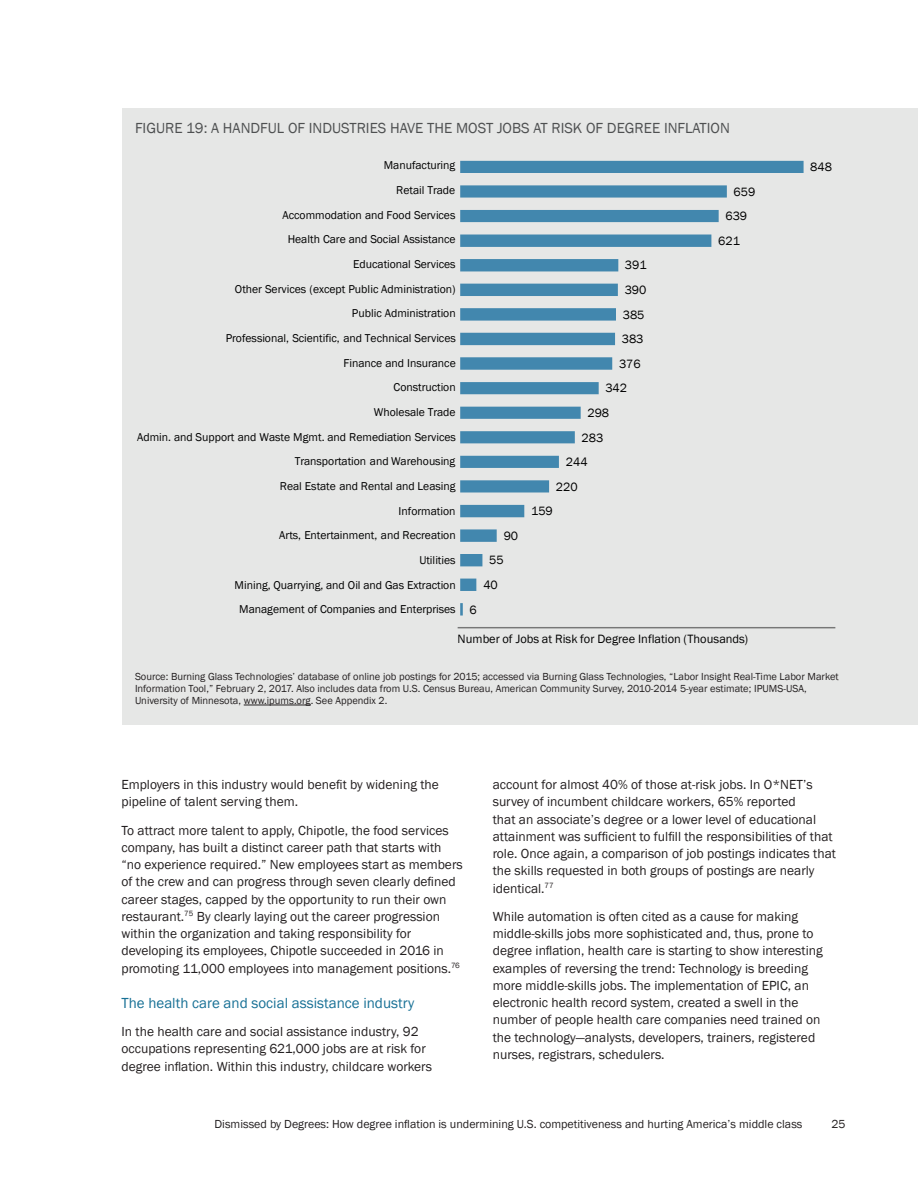
<style>
.page{position:relative;width:918px;height:1188px;background:#fff}
.page>*{position:absolute;margin:0;border:0;box-sizing:border-box;transform-origin:0 0}
.t1{font:15px "Franklin Gothic";color:#4e5051}
.t2{font:15px "Franklin Gothic";color:#177095}
.t3{font:13.5px/17.2px "Franklin Gothic";color:#231f20}
.t4{font:12.45px "Franklin Gothic";color:#000}
.t5{font:12px "Franklin Gothic";color:#231f20}
.t6{font:11.7px/24.6px "Franklin Gothic";letter-spacing:-.005em;color:#000;text-align:right}
.t7{font:10.5px/12px "Franklin Gothic";color:#231f20}
</style>
<div class="page">
<div style="left:122px;top:108px;width:796px;height:617px;background:#e6e7e6"></div>
<hr style="left:244px;top:705px;width:67px;height:1px;background:#231f20">
<svg style="left:460px;top:161px;width:344px;height:455px"></svg>
<hr style="left:458px;top:627px;width:377px;height:1px;background:#777">
<p class="t1" style="left:135px;top:118px;width:596px">FIGURE 19: A HANDFUL OF INDUSTRIES HAVE THE MOST JOBS AT RISK OF DEGREE INFLATION</p>
<p class="t6" style="left:384px;top:153px;width:73px">Manufacturing</p>
<p class="t4" style="left:810px;top:159px;width:23px">848</p>
<p class="t6" style="left:137px;top:178px;width:320px">Retail Trade<br>Accommodation and Food Services<br>Health Care and Social Assistance<br>Educational Services<br>Other Services (except Public Administration)<br>Public Administration<br>Professional, Scientific, and Technical Services<br>Finance and Insurance<br>Construction<br>Wholesale Trade<br>Admin. and Support and Waste Mgmt. and Remediation Services<br>Transportation and Warehousing<br>Real Estate and Rental and Leasing<br>Information<br>Arts, Entertainment, and Recreation<br>Utilities<br>Mining, Quarrying, and Oil and Gas Extraction<br>Management of Companies and Enterprises</p>
<p class="t4" style="left:458px;top:631px;width:292px">Number of Jobs at Risk for Degree Inflation (Thousands)</p>
<p class="t4" style="left:734px;top:184px;width:23px">659</p>
<p class="t4" style="left:725px;top:208px;width:23px">639</p>
<p class="t4" style="left:718px;top:233px;width:23px">621</p>
<p class="t4" style="left:625px;top:258px;width:23px">391</p>
<p class="t4" style="left:625px;top:282px;width:23px">390</p>
<p class="t4" style="left:623px;top:307px;width:23px">385</p>
<p class="t4" style="left:622px;top:331px;width:23px">383</p>
<p class="t4" style="left:619px;top:356px;width:23px">376</p>
<p class="t4" style="left:605px;top:381px;width:23px">342</p>
<p class="t4" style="left:587px;top:405px;width:23px">298</p>
<p class="t4" style="left:582px;top:430px;width:23px">283</p>
<p class="t4" style="left:566px;top:454px;width:23px">244</p>
<p class="t4" style="left:556px;top:479px;width:23px">220</p>
<p class="t4" style="left:531px;top:503px;width:23px">159</p>
<p class="t4" style="left:504px;top:528px;width:16px">90</p>
<p class="t4" style="left:489px;top:553px;width:16px">55</p>
<p class="t4" style="left:483px;top:577px;width:16px">40</p>
<p class="t4" style="left:470px;top:602px;width:9px">6</p>
<p class="t7" style="left:135px;top:671px;width:705px">Source: Burning Glass Technologies’ database of online job postings for 2015; accessed via Burning Glass Technologies, “Labor Insight Real-Time Labor Market<br>Information Tool,” February 2, 2017. Also includes data from U.S. Census Bureau, American Community Survey, 2010-2014 5-year estimate; IPUMS-USA,<br>University of Minnesota, www.ipums.org. See Appendix 2.</p>
<p class="t3" style="left:122px;top:776px;width:319px">Employers in this industry would benefit by widening the pipeline of talent serving them.</p>
<p class="t3" style="left:121px;top:822px;width:343px">To attract more talent to apply, Chipotle, the food services company, has built a distinct career path that starts with “no experience required.” New employees start as members of the crew and can progress through seven clearly defined career stages, capped by the opportunity to run their own restaurant.<sup>75</sup> By clearly laying out the career progression within the organization and taking responsibility for developing its employees, Chipotle succeeded in 2016 in promoting 11,000 employees into management positions.<sup>76</sup></p>
<p class="t2" style="left:122px;top:994px;width:294px">The health care and social assistance industry</p>
<p class="t3" style="left:122px;top:1023px;width:312px">In the health care and social assistance industry, 92 occupations representing 621,000 jobs are at risk for degree inflation. Within this industry, childcare workers</p>
<p class="t3" style="left:493px;top:776px;width:345px">account for almost 40% of those at-risk jobs. In O*NET’s survey of incumbent childcare workers, 65% reported<br>that an associate’s degree or a lower level of educational attainment was sufficient to fulfill the responsibilities of that role. Once again, a comparison of job postings indicates that the skills requested in both groups of postings are nearly identical.<sup>77</sup></p>
<p class="t3" style="left:493px;top:908px;width:332px">While automation is often cited as a cause for making middle-skills jobs more sophisticated and, thus, prone to degree inflation, health care is starting to show interesting examples of reversing the trend: Technology is breeding more middle-skills jobs. The implementation of EPIC, an electronic health record system, created a swell in the number of people health care companies need trained on the technology—analysts, developers, trainers, registered nurses, registrars, schedulers.</p>
<p class="t5" style="left:215px;top:1117px;width:589px">Dismissed by Degrees: How degree inflation is undermining U.S. competitiveness and hurting America’s middle class</p>
<p class="t5" style="left:832px;top:1117px;width:16px">25</p>
</div>
